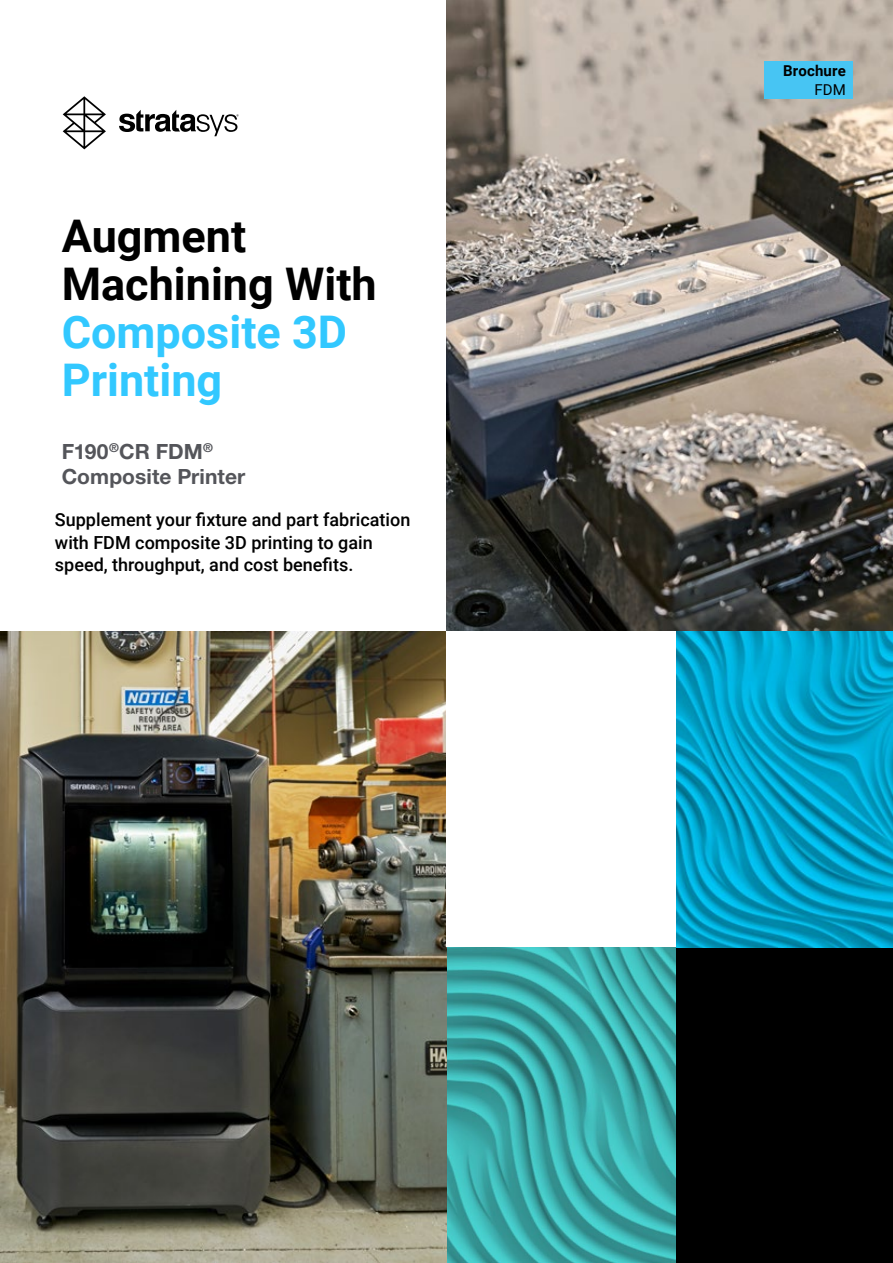
<style>
.page{position:relative;width:893px;height:1263px;background:#fff}
.page>*{position:absolute;margin:0;border:0;box-sizing:border-box;transform-origin:0 0}
.t1{font:700 45px/48px "Roboto";color:#000}
.t2{font:700 45px/48px "Roboto";color:#32c8ff}
.t3{font:700 21px/25.2px "Helvetica Neue LT Std";letter-spacing:.005em;color:#54555a}
.t4{font:500 18px/22.5px "Roboto";color:#000}
.t5{font:700 15px "Roboto";letter-spacing:.01em;color:#000}
.t6{font:15px "Roboto";color:#000}
</style>
<div class="page">
<img style="left:446px;top:947px;width:230px;height:316px">
<img style="left:446px;top:0;width:447px;height:631px">
<img style="left:0;top:631px;width:446px;height:632px">
<svg style="left:119px;top:110px;width:120px;height:26px"></svg>
<svg style="left:63px;top:96px;width:43px;height:53px"></svg>
<div style="left:676px;top:947px;width:217px;height:316px;background:#000"></div>
<img style="left:676px;top:631px;width:217px;height:316px">
<div style="left:764px;top:61px;width:89px;height:37px;background:#47c5f3"></div>
<h1 class="t1" style="left:62px;top:211px;width:317px">Augment<br>Machining With</h1>
<h1 class="t2" style="left:62px;top:307px;width:287px">Composite 3D<br>Printing</h1>
<p class="t3" style="left:62px;top:438px;width:185px">F190<sup>®</sup>CR FDM<sup>®<br></sup>Composite Printer</p>
<p class="t4" style="left:55px;top:508px;width:357px">Supplement your fixture and part fabrication with FDM composite 3D printing to gain speed, throughput, and cost benefits.</p>
<p class="t5" style="left:783px;top:60px;width:64px">Brochure</p>
<p class="t6" style="left:814px;top:79px;width:33px">FDM</p>
</div>
